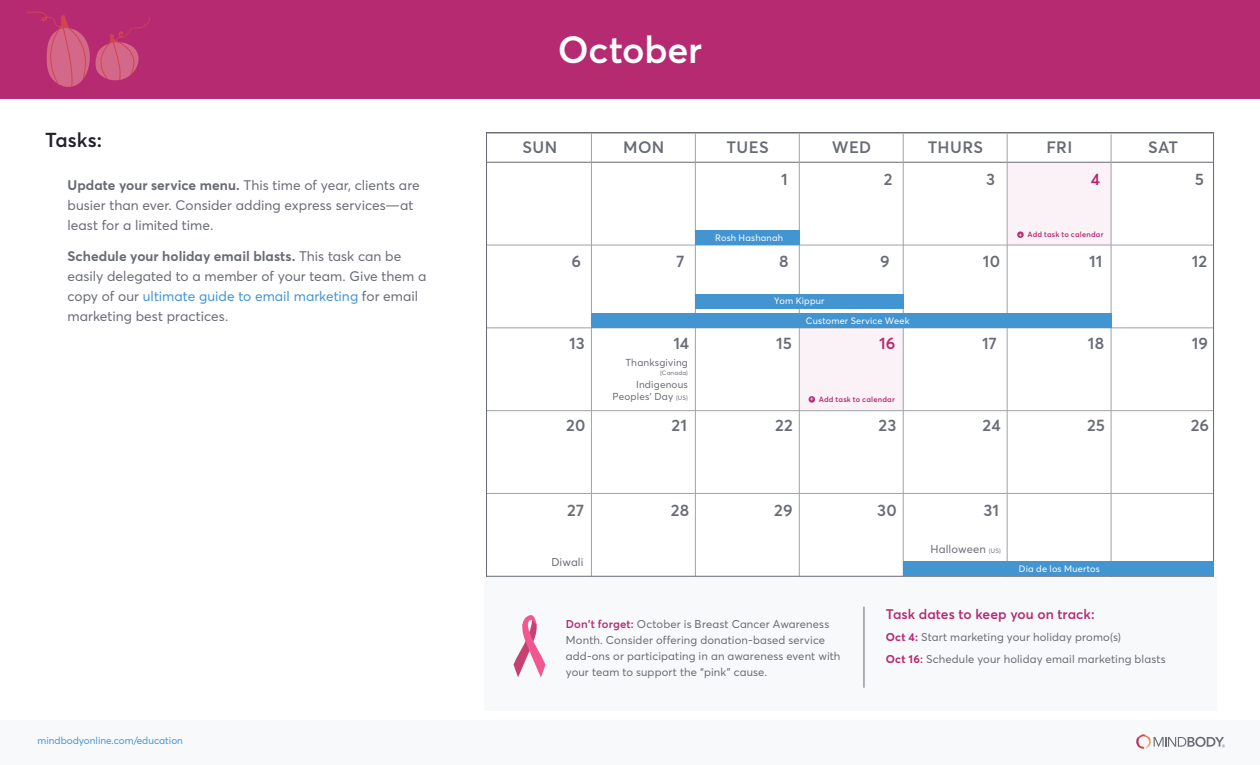
<style>
.page{position:relative;width:1260px;height:765px;background:#fff}
.page>*{position:absolute;margin:0;border:0;box-sizing:border-box;transform-origin:0 0}
.t1{font:600 37.5px "Averta";letter-spacing:-.005em;color:#fff}
.t2{font:600 20px "Averta";letter-spacing:.005em;color:#22222a}
.t3{font:600 16.38px "Averta";letter-spacing:.015em;color:#696c74}
.t4{font:600 16.38px "Averta";color:#b52a71}
.t5{font:600 16.38px "Averta";color:#696d75}
.t6{font:13.75px/20px "Averta";letter-spacing:.005em;color:#696c74}
.t7{font:600 13.75px "Averta";letter-spacing:.005em;color:#b52a71}
.t8{font:11.25px/16.2px "Averta";letter-spacing:.015em;color:#696c74}
.t9{font:10px/12.5px "Averta";letter-spacing:.015em;color:#696c74;text-align:right}
.t10{font:10px "Averta";color:#4395d1}
.t11{font:9.25px/19.5px "Averta";letter-spacing:.02em;color:#fff}
.t12{font:9.12px "Averta";letter-spacing:.02em;color:#fff}
.t13{font:600 7.5px "Averta";letter-spacing:.025em;color:#b52a71}
.t14{font:6.25px "Averta";letter-spacing:.03em;color:#696c74}
.s1{font-weight:700}
.s2{color:#4395d1}
.s3{font-weight:400;font-size:7.25px;color:#fff}
.s4{font-size:6.25px}
.s5{font-weight:600;color:#b52a71}
.s6{font-weight:700;color:#b52a71}
</style>
<div class="page">
<div style="left:0;top:720px;width:1260px;height:45px;background:#f8f9fa"></div>
<svg style="left:1136px;top:734px;width:9px;height:15px"></svg>
<svg style="left:1154px;top:737px;width:71px;height:10px"></svg>
<hr style="left:486px;top:162px;width:727px;height:1px;background:#696c74">
<hr style="left:486px;top:245px;width:727px;height:1px;background:#a0a5ab">
<hr style="left:591px;top:134px;width:1px;height:442px;background:#a0a5ab">
<hr style="left:695px;top:134px;width:1px;height:442px;background:#a0a5ab">
<hr style="left:799px;top:134px;width:1px;height:442px;background:#a0a5ab">
<hr style="left:903px;top:134px;width:1px;height:442px;background:#a0a5ab">
<hr style="left:1007px;top:134px;width:1px;height:442px;background:#a0a5ab">
<hr style="left:1111px;top:134px;width:1px;height:443px;background:#a0a5ab">
<hr style="left:486px;top:327px;width:727px;height:1px;background:#a0a5ab">
<hr style="left:486px;top:410px;width:727px;height:1px;background:#a0a5ab">
<hr style="left:486px;top:493px;width:727px;height:1px;background:#a0a5ab">
<hr style="left:486px;top:576px;width:727px;height:1px;background:#696c74">
<div style="left:0;top:0;width:1260px;height:98px;background:#b52a71"></div>
<div style="left:484px;top:578px;width:732px;height:133px;background:#f8f9fa"></div>
<hr style="left:486px;top:132px;width:728px;height:1px;background:#696c74">
<hr style="left:863px;top:607px;width:1px;height:81px;background:#696c74">
<hr style="left:1213px;top:132px;width:1px;height:445px;background:#696c74">
<hr style="left:486px;top:132px;width:1px;height:445px;background:#696c74">
<svg style="left:27px;top:11px;width:123px;height:76px"></svg>
<div style="left:1008px;top:163px;width:102px;height:82px;background:#faf2f6"></div>
<div style="left:1017px;top:231px;width:7px;height:7px;background:#b52a71;border-radius:50%"></div>
<div style="left:800px;top:328px;width:103px;height:82px;background:#faf2f6"></div>
<div style="left:809px;top:396px;width:6px;height:7px;background:#b52a71;border-radius:50%"></div>
<div style="left:695px;top:294px;width:209px;height:15px;background:#4395d1"></div>
<div style="left:591px;top:314px;width:521px;height:14px;background:#4395d1"></div>
<div style="left:904px;top:562px;width:310px;height:14px;background:#4395d1"></div>
<div style="left:695px;top:231px;width:104px;height:14px;background:#4395d1"></div>
<svg style="left:513px;top:615px;width:33px;height:62px"></svg>
<h2 class="t2" style="left:45px;top:126px;width:59px">Tasks:</h2>
<p class="t6" style="left:68px;top:174px;width:354px"><span class="s1">Update your service menu.</span> This time of year, clients are busier than ever. Consider adding express services—at least for a limited time.</p>
<p class="t6" style="left:68px;top:246px;width:360px"><span class="s1">Schedule your holiday email blasts.</span> This task can be easily delegated to a member of your team. Give them a copy of our <span class="s2">ultimate guide to email marketing</span> for email marketing best practices.</p>
<p class="t10" style="left:38px;top:734px;width:147px">mindbodyonline.com/education</p>
<h1 class="t1" style="left:558px;top:23px;width:146px">October</h1>
<p class="t3" style="left:522px;top:136px;width:36px">SUN</p>
<p class="t3" style="left:623px;top:136px;width:43px">MON</p>
<p class="t3" style="left:727px;top:136px;width:44px">TUES</p>
<p class="t3" style="left:832px;top:136px;width:41px">WED</p>
<p class="t3" style="left:928px;top:136px;width:57px">THURS</p>
<p class="t3" style="left:1046px;top:136px;width:27px">FRI</p>
<p class="t3" style="left:1148px;top:136px;width:32px">SAT</p>
<p class="t3" style="left:781px;top:168px;width:8px">1</p>
<p class="t3" style="left:986px;top:168px;width:11px">3</p>
<p class="t3" style="left:884px;top:168px;width:10px">2</p>
<p class="t3" style="left:1195px;top:168px;width:11px">5</p>
<p class="t4" style="left:1091px;top:168px;width:11px">4</p>
<p class="t12" style="left:715px;top:231px;width:69px">Rosh Hashanah</p>
<p class="t13" style="left:1018px;top:229px;width:87px"><span class="s3">+</span> Add task to calendar</p>
<p class="t3" style="left:571px;top:250px;width:11px">6</p>
<p class="t3" style="left:677px;top:250px;width:10px">7</p>
<p class="t3" style="left:779px;top:250px;width:11px">8</p>
<p class="t3" style="left:880px;top:250px;width:11px">9</p>
<p class="t3" style="left:983px;top:250px;width:19px">10</p>
<p class="t3" style="left:1089px;top:250px;width:15px">11</p>
<p class="t3" style="left:1192px;top:250px;width:17px">12</p>
<p class="t11" style="left:806px;top:291px;width:105px;text-indent:-32px">Yom Kippur<br>Customer Service Week</p>
<p class="t3" style="left:569px;top:332px;width:17px">13</p>
<p class="t3" style="left:673px;top:332px;width:17px">14</p>
<p class="t3" style="left:776px;top:332px;width:17px">15</p>
<p class="t4" style="left:879px;top:332px;width:18px">16</p>
<p class="t3" style="left:982px;top:332px;width:16px">17</p>
<p class="t3" style="left:1088px;top:332px;width:18px">18</p>
<p class="t3" style="left:1192px;top:332px;width:18px">19</p>
<p class="t9" style="left:625px;top:356px;width:64px">Thanksgiving</p>
<p class="t14" style="left:660px;top:369px;width:29px">(Canada)</p>
<p class="t9" style="left:613px;top:377px;width:77px">Indigenous<br>Peoples’ Day <span class="s4">(US)</span></p>
<p class="t13" style="left:810px;top:394px;width:87px"><span class="s3">+</span> Add task to calendar</p>
<p class="t3" style="left:566px;top:414px;width:21px">20</p>
<p class="t3" style="left:671px;top:414px;width:17px">21</p>
<p class="t3" style="left:775px;top:414px;width:19px">22</p>
<p class="t3" style="left:879px;top:414px;width:19px">23</p>
<p class="t3" style="left:982px;top:414px;width:20px">24</p>
<p class="t5" style="left:1087px;top:414px;width:19px">25</p>
<p class="t3" style="left:1191px;top:414px;width:20px">26</p>
<p class="t3" style="left:567px;top:499px;width:18px">27</p>
<p class="t8" style="left:551px;top:553px;width:34px">Diwali</p>
<p class="t3" style="left:671px;top:499px;width:20px">28</p>
<p class="t3" style="left:774px;top:499px;width:20px">29</p>
<p class="t8" style="left:566px;top:615px;width:276px"><span class="s5">Don’t forget:</span> October is Breast Cancer Awareness Month. Consider offering donation-based service add-ons or participating in an awareness event with your team to support the “pink” cause.</p>
<p class="t3" style="left:877px;top:499px;width:21px">30</p>
<p class="t3" style="left:983px;top:499px;width:17px">31</p>
<p class="t8" style="left:931px;top:540px;width:72px">Halloween <span class="s4">(US)</span></p>
<p class="t11" style="left:1019px;top:558px;width:82px">Dia de los Muertos</p>
<p class="t7" style="left:886px;top:605px;width:210px">Task dates to keep you on track:</p>
<p class="t8" style="left:886px;top:626px;width:281px;line-height:21.9px"><span class="s6">Oct 4:</span> Start marketing your holiday promo(s)<br><span class="s6">Oct 16</span><span class="s5">:</span> Schedule your holiday email marketing blasts</p>
</div>
